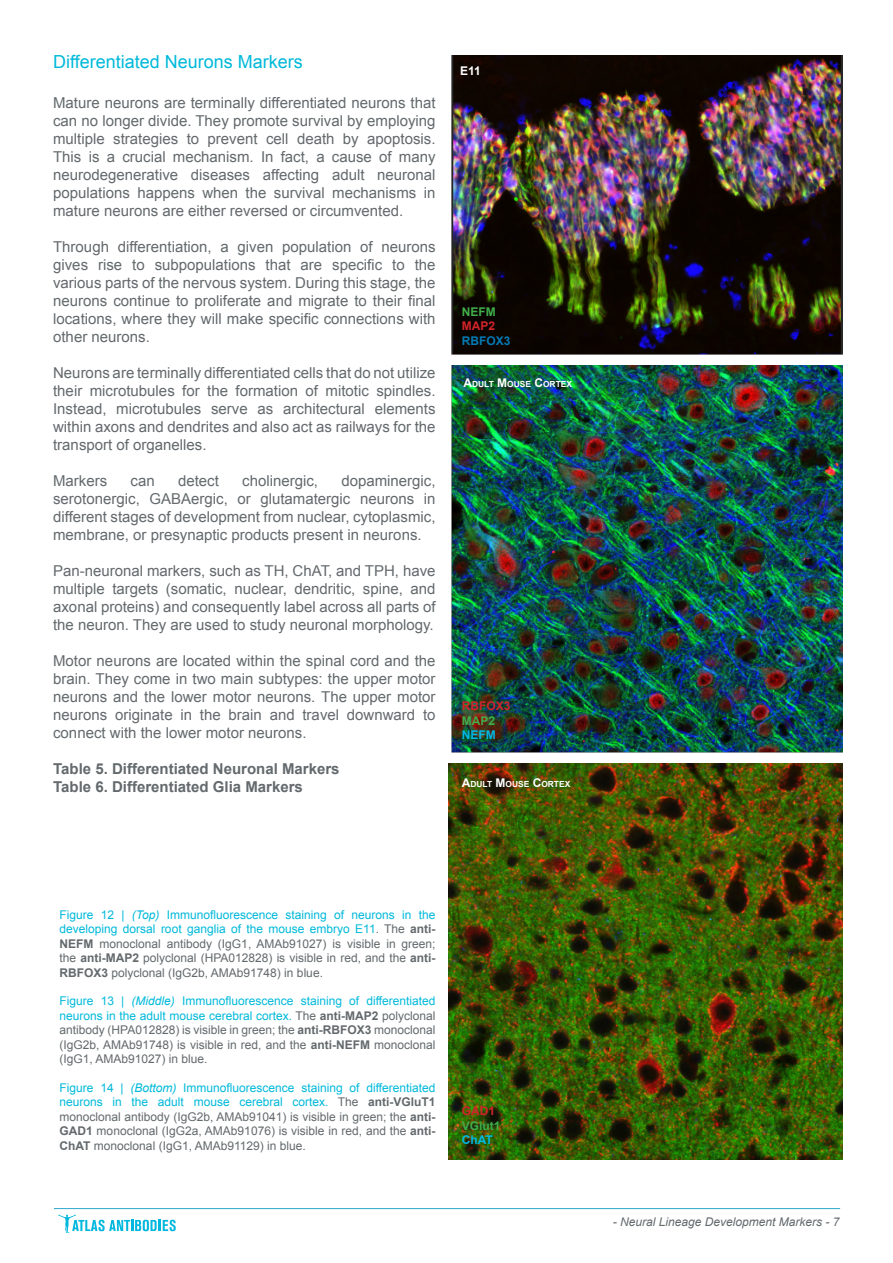
<style>
.page{position:relative;width:893px;height:1263px;background:#fff}
.page>*{position:absolute;margin:0;border:0;box-sizing:border-box;transform-origin:0 0}
.t1{font:18px "Arial";color:#00b9da}
.t2{font:15px/18px "Arial";color:#63696c;text-align:justify}
.t3{font:700 15px "Arial";color:#63696c}
.t4{font:12px/14.4px "Arial";color:#63696c;text-align:justify}
.t5{font:italic 12px "Arial";color:#63696c}
.t6{font:700 12px "Arial";color:#40ae49}
.t7{font:700 12px "Arial";color:#d1232a}
.t8{font:700 12px "Arial";color:#00b9e5}
.t9{font:700 12px "Arial";color:#037ab5}
.t10{font:700 12px "Arial";color:#fff}
.t11{font:700 8.4px "Arial";color:#fff}
.s1{font-size:12px}
.s2{color:#00b9da}
.s3{font-style:italic;color:#00b9da}
.s4{font-weight:700}
</style>
<div class="page">
<img style="left:451px;top:55px;width:391px;height:299px">
<img style="left:451px;top:366px;width:391px;height:386px">
<img style="left:449px;top:764px;width:393px;height:396px">
<svg style="left:58px;top:1214px;width:118px;height:19px"></svg>
<hr style="left:54px;top:1208px;width:786px;height:1px;background:#30a9cc">
<p class="t1" style="left:53px;top:50px;width:251px">Differentiated Neurons Markers</p>
<p class="t2" style="left:53px;top:94px;width:384px">Mature neurons are terminally differentiated neurons that can no longer divide. They promote survival by employing multiple strategies to prevent cell death by apoptosis.<br>This is a crucial mechanism. In fact, a cause of many neurodegenerative diseases affecting adult neuronal populations happens when the survival mechanisms in mature neurons are either reversed or circumvented.</p>
<p class="t2" style="left:53px;top:238px;width:384px">Through differentiation, a given population of neurons gives rise to subpopulations that are specific to the various parts of the nervous system. During this stage, the neurons continue to proliferate and migrate to their final locations, where they will make specific connections with other neurons.</p>
<p class="t2" style="left:53px;top:364px;width:384px">Neurons are terminally differentiated cells that do not utilize their microtubules for the formation of mitotic spindles.<br>Instead, microtubules serve as architectural elements within axons and dendrites and also act as railways for the transport of organelles.</p>
<p class="t2" style="left:53px;top:472px;width:56px">Markers</p>
<p class="t2" style="left:131px;top:472px;width:26px">can</p>
<p class="t2" style="left:178px;top:472px;width:42px">detect</p>
<p class="t2" style="left:242px;top:472px;width:77px">cholinergic,</p>
<p class="t2" style="left:53px;top:472px;width:384px;text-indent:288px">dopaminergic, serotonergic, GABAergic, or glutamatergic neurons in different stages of development from nuclear, cytoplasmic, membrane, or presynaptic products present in neurons.</p>
<p class="t2" style="left:53px;top:562px;width:384px">Pan-neuronal markers, such as TH, ChAT, and TPH, have multiple targets (somatic, nuclear, dendritic, spine, and axonal proteins) and consequently label across all parts of the neuron. They are used to study neuronal morphology.</p>
<p class="t2" style="left:53px;top:652px;width:384px">Motor neurons are located within the spinal cord and the brain. They come in two main subtypes: the upper motor neurons and the lower motor neurons. The upper motor neurons originate in the brain and travel downward to connect with the lower motor neurons.</p>
<p class="t3" style="left:53px;top:759px;width:288px">Table 5. Differentiated Neuronal Markers</p>
<p class="t3" style="left:53px;top:777px;width:251px">Table 6. Differentiated Glia Markers</p>
<p class="t10" style="left:460px;top:63px;width:22px">E11</p>
<p class="t6" style="left:462px;top:304px;width:35px">NEFM</p>
<p class="t7" style="left:462px;top:318px;width:35px">MAP2</p>
<p class="t9" style="left:462px;top:333px;width:50px">RBFOX3</p>
<p class="t11" style="left:463px;top:379px;width:110px"><span class="s1">A</span>DULT <span class="s1">M</span>OUSE <span class="s1">C</span>ORTEX</p>
<p class="t7" style="left:462px;top:698px;width:50px">RBFOX3</p>
<p class="t6" style="left:462px;top:713px;width:35px">MAP2</p>
<p class="t8" style="left:462px;top:727px;width:35px">NEFM</p>
<p class="t11" style="left:462px;top:778px;width:110px"><span class="s1">A</span>DULT <span class="s1">M</span>OUSE <span class="s1">C</span>ORTEX</p>
<p class="t4" style="left:60px;top:908px;width:378px"><span class="s2">Figure 12 |</span> <span class="s3">(Top)</span> <span class="s2">Immunofluorescence staining of neurons in the developing dorsal root ganglia of the mouse embryo E11</span>. The <span class="s4">anti-NEFM</span> monoclonal antibody (IgG1, AMAb91027) is visible in green; the <span class="s4">anti-MAP2</span> polyclonal (HPA012828) is visible in red, and the <span class="s4">anti-RBFOX3</span> polyclonal (IgG2b, AMAb91748) in blue.</p>
<p class="t4" style="left:60px;top:994px;width:378px"><span class="s2">Figure 13 |</span> <span class="s3">(Middle)</span> <span class="s2">Immunofluorescence staining of differentiated neurons in the adult mouse cerebral cortex.</span> The <span class="s4">anti-MAP2</span> polyclonal antibody (HPA012828) is visible in green; the <span class="s4">anti-RBFOX3</span> monoclonal (IgG2b, AMAb91748) is visible in red, and the <span class="s4">anti-NEFM</span> monoclonal (IgG1, AMAb91027) in blue.</p>
<p class="t4" style="left:60px;top:1080px;width:378px"><span class="s2">Figure 14 |</span> <span class="s3">(Bottom)</span> <span class="s2">Immunofluorescence staining of differentiated neurons in the adult mouse cerebral cortex.</span> The <span class="s4">anti-VGluT1 </span>monoclonal antibody (IgG2b, AMAb91041) is visible in green; the <span class="s4">anti-GAD1</span> monoclonal (IgG2a, AMAb91076) is visible in red, and the <span class="s4">anti-ChAT</span> monoclonal (IgG1, AMAb91129) in blue.</p>
<p class="t7" style="left:462px;top:1103px;width:35px">GAD1</p>
<p class="t6" style="left:462px;top:1117px;width:40px">VGlut1</p>
<p class="t8" style="left:462px;top:1132px;width:33px">ChAT</p>
<p class="t5" style="left:613px;top:1214px;width:228px">- Neural Lineage Development Markers - 7</p>
</div>
